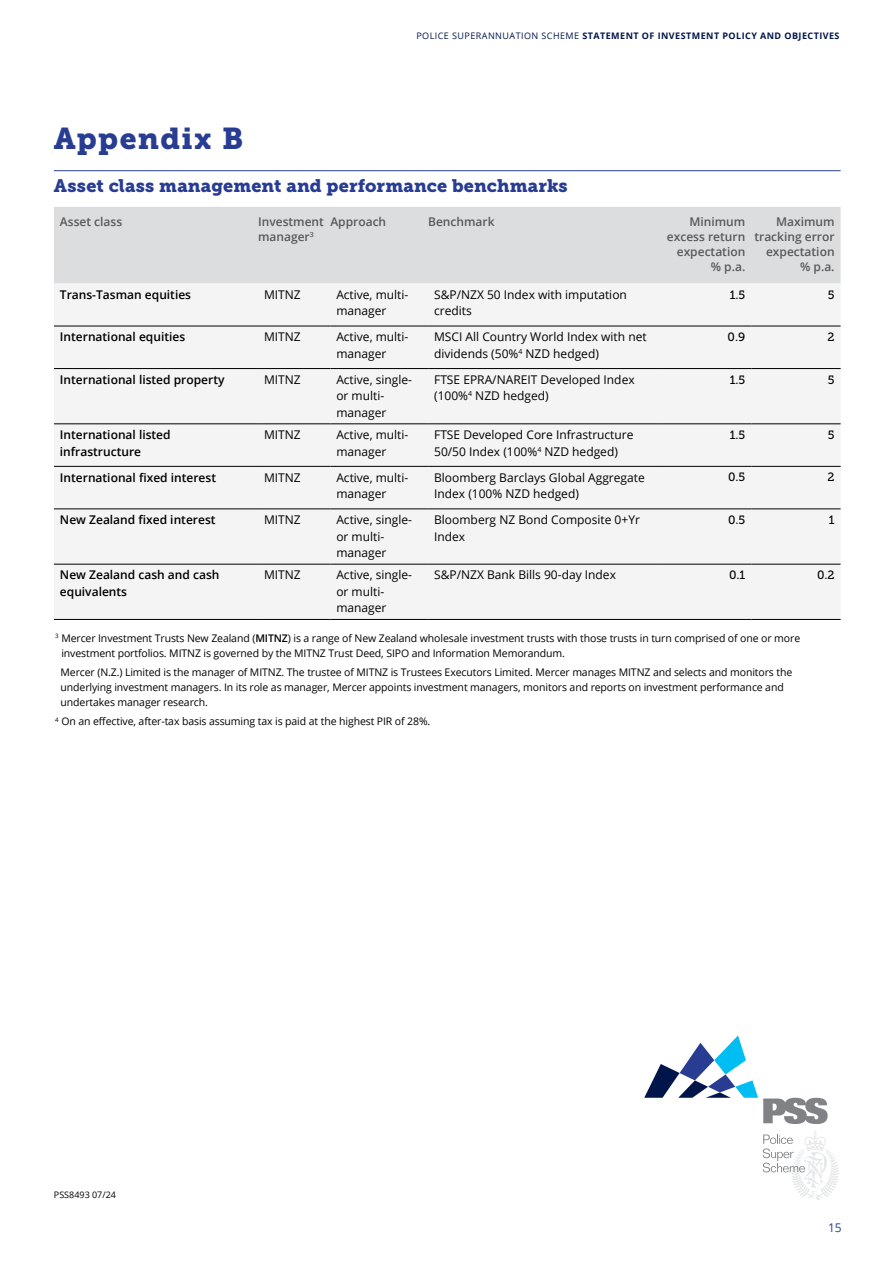
<style>
.page{position:relative;width:893px;height:1263px;background:#fff}
.page>*{position:absolute;margin:0;border:0;box-sizing:border-box;transform-origin:0 0}
.t1{font:30px "Museo Slab 900";letter-spacing:.045em;color:#283d92}
.t2{font:18px "Museo Slab 900";letter-spacing:.01em;color:#283d92}
.t3{font:12px/16.5px "Open Sans";color:#000}
.t4{font:600 12px/16.5px "Open Sans";color:#000}
.t5{font:600 12px/15px "Open Sans";color:#58595b;text-align:right}
.t6{font:12px "Museo Slab 500";color:#000}
.t7{font:12px "Open Sans";color:#283d92}
.t8{font:10.5px/15px "Open Sans";letter-spacing:-.01em;color:#000}
.t9{font:700 9px "Open Sans";letter-spacing:.05em;color:#00164b}
.t10{font:9px "Open Sans";color:#000}
.s1{font-weight:400}
.s2{font-weight:600}
</style>
<div class="page">
<svg style="left:763px;top:1131px;width:76px;height:69px"></svg>
<svg style="left:644px;top:1035px;width:184px;height:89px"></svg>
<hr style="left:54px;top:170px;width:787px;height:1px;background:#283d92">
<div style="left:54px;top:207px;width:787px;height:76px;background:#dcddde"></div>
<div style="left:54px;top:283px;width:787px;height:336px;background:#f4f4f5"></div>
<hr style="left:54px;top:326px;width:204px;height:1px;background:#000">
<hr style="left:258px;top:326px;width:72px;height:1px;background:#000">
<hr style="left:330px;top:326px;width:98px;height:1px;background:#000">
<hr style="left:428px;top:326px;width:234px;height:1px;background:#000">
<hr style="left:662px;top:326px;width:89px;height:1px;background:#000">
<hr style="left:751px;top:326px;width:90px;height:1px;background:#000">
<hr style="left:54px;top:368px;width:204px;height:1px;background:#000">
<hr style="left:258px;top:368px;width:72px;height:1px;background:#000">
<hr style="left:330px;top:368px;width:98px;height:1px;background:#000">
<hr style="left:428px;top:368px;width:234px;height:1px;background:#000">
<hr style="left:662px;top:368px;width:89px;height:1px;background:#000">
<hr style="left:751px;top:368px;width:90px;height:1px;background:#000">
<hr style="left:54px;top:424px;width:204px;height:1px;background:#000">
<hr style="left:258px;top:424px;width:72px;height:1px;background:#000">
<hr style="left:330px;top:424px;width:98px;height:1px;background:#000">
<hr style="left:428px;top:424px;width:234px;height:1px;background:#000">
<hr style="left:662px;top:424px;width:89px;height:1px;background:#000">
<hr style="left:751px;top:424px;width:90px;height:1px;background:#000">
<hr style="left:54px;top:509px;width:204px;height:1px;background:#000">
<hr style="left:258px;top:509px;width:72px;height:1px;background:#000">
<hr style="left:330px;top:509px;width:98px;height:1px;background:#000">
<hr style="left:428px;top:509px;width:234px;height:1px;background:#000">
<hr style="left:662px;top:509px;width:89px;height:1px;background:#000">
<hr style="left:751px;top:509px;width:90px;height:1px;background:#000">
<hr style="left:54px;top:564px;width:204px;height:1px;background:#000">
<hr style="left:258px;top:564px;width:72px;height:1px;background:#000">
<hr style="left:330px;top:564px;width:98px;height:1px;background:#000">
<hr style="left:428px;top:564px;width:234px;height:1px;background:#000">
<hr style="left:662px;top:564px;width:89px;height:1px;background:#000">
<hr style="left:751px;top:564px;width:90px;height:1px;background:#000">
<hr style="left:54px;top:619px;width:204px;height:1px;background:#000">
<hr style="left:258px;top:619px;width:72px;height:1px;background:#000">
<hr style="left:330px;top:619px;width:98px;height:1px;background:#000">
<hr style="left:428px;top:619px;width:234px;height:1px;background:#000">
<hr style="left:662px;top:619px;width:89px;height:1px;background:#000">
<hr style="left:751px;top:619px;width:90px;height:1px;background:#000">
<hr style="left:54px;top:466px;width:204px;height:1px;background:#000">
<hr style="left:258px;top:466px;width:72px;height:1px;background:#000">
<hr style="left:330px;top:466px;width:98px;height:1px;background:#000">
<hr style="left:428px;top:466px;width:234px;height:1px;background:#000">
<hr style="left:662px;top:466px;width:89px;height:1px;background:#000">
<hr style="left:751px;top:466px;width:90px;height:1px;background:#000">
<p class="t9" style="left:416px;top:29px;width:425px"><span class="s1">POLICE SUPERANNUATION SCHEME</span> STATEMENT OF INVESTMENT POLICY AND OBJECTIVES</p>
<h1 class="t1" style="left:54px;top:121px;width:191px">Appendix B</h1>
<h2 class="t2" style="left:54px;top:176px;width:515px">Asset class management and performance benchmarks</h2>
<p class="t5" style="left:60px;top:213px;width:64px">Asset class</p>
<p class="t5" style="left:258px;top:213px;width:67px;text-align:left">Investment manager<sup>3</sup></p>
<p class="t5" style="left:330px;top:213px;width:57px">Approach</p>
<p class="t5" style="left:428px;top:213px;width:68px">Benchmark</p>
<p class="t5" style="left:667px;top:213px;width:80px">Minimum excess return expectation % p.a.</p>
<p class="t5" style="left:754px;top:213px;width:82px">Maximum tracking error expectation % p.a.</p>
<p class="t4" style="left:60px;top:286px;width:133px">Trans-Tasman equities</p>
<p class="t3" style="left:264px;top:286px;width:38px">MITNZ</p>
<p class="t3" style="left:336px;top:286px;width:74px">Active, multi&shy;manager</p>
<p class="t3" style="left:434px;top:286px;width:194px">S&amp;P/NZX 50 Index with imputation credits</p>
<p class="t6" style="left:730px;top:288px;width:17px">1.5</p>
<p class="t6" style="left:828px;top:288px;width:8px">5</p>
<p class="t4" style="left:60px;top:328px;width:127px">International equities</p>
<p class="t3" style="left:264px;top:328px;width:38px">MITNZ</p>
<p class="t3" style="left:336px;top:328px;width:74px">Active, multi&shy;manager</p>
<p class="t3" style="left:434px;top:328px;width:214px">MSCI All Country World Index with net dividends (50%<sup>4</sup> NZD hedged)</p>
<p class="t6" style="left:728px;top:330px;width:19px">0.9</p>
<p class="t6" style="left:828px;top:330px;width:9px">2</p>
<p class="t4" style="left:60px;top:371px;width:166px">International listed property</p>
<p class="t3" style="left:264px;top:371px;width:38px">MITNZ</p>
<p class="t3" style="left:336px;top:371px;width:77px">Active, single&shy;or multi&shy;manager</p>
<p class="t3" style="left:434px;top:371px;width:202px">FTSE EPRA/NAREIT Developed Index (100%<sup>4</sup> NZD hedged)</p>
<p class="t6" style="left:730px;top:373px;width:17px">1.5</p>
<p class="t6" style="left:828px;top:373px;width:8px">5</p>
<p class="t4" style="left:60px;top:426px;width:112px">International listed infrastructure</p>
<p class="t3" style="left:264px;top:426px;width:38px">MITNZ</p>
<p class="t3" style="left:336px;top:426px;width:74px">Active, multi&shy;manager</p>
<p class="t3" style="left:434px;top:426px;width:201px">FTSE Developed Core Infrastructure<br>50/50 Index (100%<sup>4</sup> NZD hedged)</p>
<p class="t6" style="left:730px;top:428px;width:17px">1.5</p>
<p class="t6" style="left:828px;top:428px;width:8px">5</p>
<p class="t4" style="left:60px;top:469px;width:158px">International fixed interest</p>
<p class="t3" style="left:264px;top:469px;width:38px">MITNZ</p>
<p class="t3" style="left:336px;top:469px;width:74px">Active, multi&shy;manager</p>
<p class="t3" style="left:434px;top:469px;width:212px">Bloomberg Barclays Global Aggregate<br>Index (100% NZD hedged)</p>
<p class="t6" style="left:728px;top:470px;width:19px">0.5</p>
<p class="t6" style="left:828px;top:470px;width:9px">2</p>
<p class="t4" style="left:60px;top:511px;width:157px">New Zealand fixed interest</p>
<p class="t3" style="left:264px;top:511px;width:38px">MITNZ</p>
<p class="t3" style="left:336px;top:511px;width:77px">Active, single&shy;or multi&shy;manager</p>
<p class="t3" style="left:434px;top:511px;width:207px">Bloomberg NZ Bond Composite 0+Yr<br>Index</p>
<p class="t6" style="left:728px;top:513px;width:19px">0.5</p>
<p class="t6" style="left:829px;top:513px;width:7px">1</p>
<p class="t4" style="left:60px;top:566px;width:161px">New Zealand cash and cash equivalents</p>
<p class="t3" style="left:264px;top:566px;width:38px">MITNZ</p>
<p class="t3" style="left:336px;top:566px;width:77px">Active, single&shy;or multi&shy;manager</p>
<p class="t3" style="left:434px;top:566px;width:183px">S&amp;P/NZX Bank Bills 90-day Index</p>
<p class="t6" style="left:729px;top:568px;width:18px">0.1</p>
<p class="t6" style="left:817px;top:568px;width:19px">0.2</p>
<p class="t8" style="left:61px;top:630px;width:740px;text-indent:-6px"><sup>3</sup> Mercer Investment Trusts New Zealand (<span class="s2">MITNZ</span>) is a range of New Zealand wholesale investment trusts with those trusts in turn comprised of one or more investment portfolios. MITNZ is governed by the MITNZ Trust Deed, SIPO and Information Memorandum.</p>
<p class="t8" style="left:61px;top:664px;width:733px">Mercer (N.Z.) Limited is the manager of MITNZ. The trustee of MITNZ is Trustees Executors Limited. Mercer manages MITNZ and selects and monitors the underlying investment managers. In its role as manager, Mercer appoints investment managers, monitors and reports on investment performance and undertakes manager research.</p>
<p class="t8" style="left:55px;top:714px;width:377px"><sup>4</sup> On an effective, after-tax basis assuming tax is paid at the highest PIR of 28%.</p>
<p class="t10" style="left:54px;top:1189px;width:64px">PSS8493 07/24</p>
<p class="t7" style="left:828px;top:1219px;width:15px">15</p>
</div>
